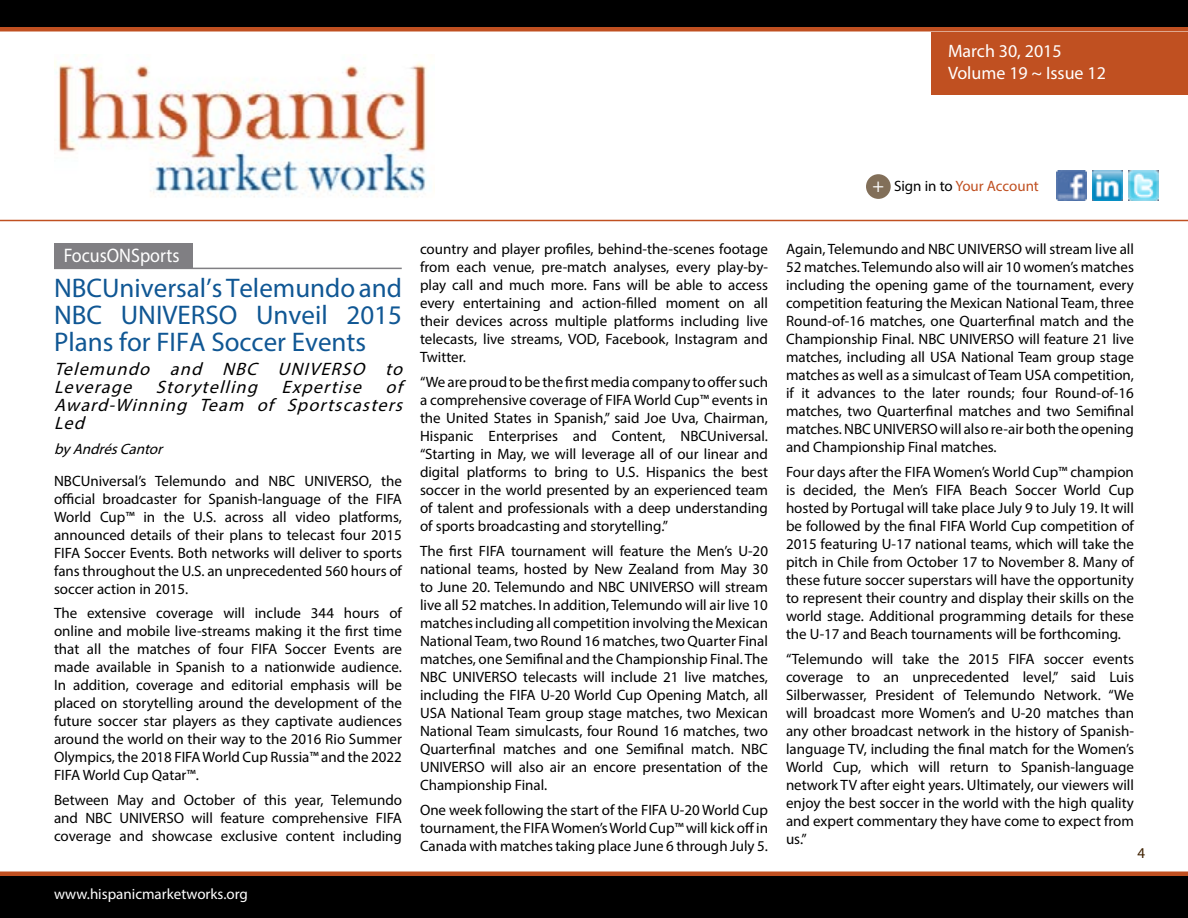
<style>
.page{position:relative;width:1188px;height:918px;background:#fff}
.page>*{position:absolute;margin:0;border:0;box-sizing:border-box;transform-origin:0 0}
.t1{font:27px/27px "Myriad Pro";color:#105794;text-align:justify}
.t2{font:19.65px "Myriad Pro";color:#fff;scale:.92 1}
.t3{font:italic 18px/18px "Myriad Pro";color:#000;text-align:justify}
.t4{font:18px/21.6px "Myriad Pro";color:#fff}
.t5{font:15px/18px "Myriad Pro";color:#000;text-align:justify}
.t6{font:15px "Myriad Pro";color:#fff}
.t7{font:15px "Myriad Pro";color:#c05021}
.t8{font:italic 15px "Myriad Pro";color:#000}
.t9{font:15px "Myriad Pro";color:#3f2100}
.s1{font-size:19.5px;color:#fff}
.s2{color:#000}
</style>
<div class="page">
<div style="left:0;top:874px;width:1188px;height:44px;background:#000"></div>
<hr style="left:0;top:872px;width:1188px;height:4px;background:#c05021">
<div style="left:0;top:27px;width:1188px;height:5px;background:#c05021"></div>
<div style="left:932px;top:32px;width:256px;height:62px;background:#c05021"></div>
<img style="left:1057px;top:170px;width:30px;height:30px">
<img style="left:1129px;top:170px;width:30px;height:30px">
<img style="left:1093px;top:170px;width:30px;height:30px">
<div style="left:866px;top:174px;width:25px;height:25px;background:#826f59;border-radius:50%"></div>
<div style="left:0;top:0;width:1188px;height:27px;background:#000"></div>
<hr style="left:0;top:220px;width:1188px;height:1px;background:#c05021">
<img style="left:54px;top:54px;width:381px;height:144px">
<div style="left:54px;top:243px;width:138px;height:25px;background:#807f83"></div>
<hr style="left:54px;top:268px;width:348px;height:1px;background:#807f83">
<p class="t4" style="left:948px;top:40px;width:159px">March 30, 2015<br>Volume 19 ~ Issue 12</p>
<p class="t7" style="left:872px;top:177px;width:168px"><span class="s1">+</span> <span class="s2">Sign in to</span> Your Account</p>
<h2 class="t2" style="left:64px;top:243px;width:127px">FocusONSports</h2>
<h1 class="t1" style="left:54px;top:274px;width:350px">NBCUniversal’s Telemundo and NBC UNIVERSO Unveil 2015<br>Plans for FIFA Soccer Events</h1>
<p class="t3" style="left:54px;top:360px;width:355px">Telemundo and NBC UNIVERSO to Leverage Storytelling Expertise of Award-Winning Team of Sportscasters Led</p>
<p class="t8" style="left:54px;top:440px;width:114px">byAndrésCantor</p>
<p class="t5" style="left:54px;top:471px;width:350px">NBCUniversal’s Telemundo and NBC UNIVERSO, the official broadcaster for Spanish-language of the FIFA World Cup™ in the U.S. across all video platforms, announced details of their plans to telecast four 2015<br>FIFA Soccer Events. Both networks will deliver to sports fans throughout the U.S. an unprecedented 560 hours of soccer action in 2015.</p>
<p class="t5" style="left:54px;top:604px;width:350px">The extensive coverage will include 344 hours of online and mobile live-streams making it the first time that all the matches of four FIFA Soccer Events are made available in Spanish to a nationwide audience.<br>In addition, coverage and editorial emphasis will be placed on storytelling around the development of the future soccer star players as they captivate audiences around the world on their way to the 2016 Rio Summer Olympics, the 2018 FIFA World Cup Russia™ and the 2022<br>FIFA World Cup Qatar™.</p>
<p class="t5" style="left:54px;top:791px;width:350px">Between May and October of this year, Telemundo and NBC UNIVERSO will feature comprehensive FIFA coverage and showcase exclusive content including</p>
<p class="t6" style="left:54px;top:884px;width:195px">www.hispanicmarketworks.org</p>
<p class="t5" style="left:420px;top:240px;width:350px">country and player profiles, behind-the-scenes footage from each venue, pre-match analyses, every play-by&shy;play call and much more. Fans will be able to access every entertaining and action-filled moment on all their devices across multiple platforms including live telecasts, live streams, VOD, Facebook, Instagram and Twitter.</p>
<p class="t5" style="left:420px;top:373px;width:350px">“We are proud to be the first media company to offer such a comprehensive coverage of FIFA World Cup™ events in the United States in Spanish,” said Joe Uva, Chairman, Hispanic Enterprises and Content, NBCUniversal. “Starting in May, we will leverage all of our linear and digital platforms to bring to U.S. Hispanics the best soccer in the world presented by an experienced team of talent and professionals with a deep understanding of sports broadcasting and storytelling.”</p>
<p class="t5" style="left:420px;top:541px;width:350px">The first FIFA tournament will feature the Men’s U-20 national teams, hosted by New Zealand from May 30 to June 20. Telemundo and NBC UNIVERSO will stream live all 52 matches. In addition, Telemundo will air live 10 matches including all competition involving the Mexican National Team, two Round 16 matches, two Quarter Final matches, one Semifinal and the Championship Final. The NBC UNIVERSO telecasts will include 21 live matches, including the FIFA U-20 World Cup Opening Match, all USA National Team group stage matches, two Mexican National Team simulcasts, four Round 16 matches, two Quarterfinal matches and one Semifinal match. NBC UNIVERSO will also air an encore presentation of the Championship Final.</p>
<p class="t5" style="left:420px;top:800px;width:350px">One week following the start of the FIFA U-20 World Cup tournament, the FIFA Women’s World Cup™ will kick off in Canada with matches taking place June 6 through July 5.</p>
<p class="t5" style="left:786px;top:240px;width:350px">Again, Telemundo and NBC UNIVERSO will stream live all 52 matches. Telemundo also will air 10 women’s matches including the opening game of the tournament, every competition featuring the Mexican National Team, three Round-of-16 matches, one Quarterfinal match and the Championship Final. NBC UNIVERSO will feature 21 live matches, including all USA National Team group stage matches as well as a simulcast of Team USA competition, if it advances to the later rounds; four Round-of-16 matches, two Quarterfinal matches and two Semifinal matches. NBC UNIVERSO will also re-air both the opening and Championship Final matches.</p>
<p class="t5" style="left:786px;top:463px;width:350px">Four days after the FIFA Women’s World Cup™ champion is decided, the Men’s FIFA Beach Soccer World Cup hosted by Portugal will take place July 9 to July 19. It will be followed by the final FIFA World Cup competition of 2015 featuring U-17 national teams, which will take the pitch in Chile from October 17 to November 8. Many of these future soccer superstars will have the opportunity to represent their country and display their skills on the world stage. Additional programming details for these the U-17 and Beach tournaments will be forthcoming.</p>
<p class="t5" style="left:786px;top:649px;width:350px">“Telemundo will take the 2015 FIFA soccer events coverage to an unprecedented level,” said Luis Silberwasser, President of Telemundo Network. “We will broadcast more Women’s and U-20 matches than any other broadcast network in the history of Spanish&shy;language TV, including the final match for the Women’s World Cup, which will return to Spanish-language network TV after eight years. Ultimately, our viewers will enjoy the best soccer in the world with the high quality and expert commentary they have come to expect from us.”</p>
<p class="t9" style="left:1137px;top:844px;width:9px">4</p>
</div>
